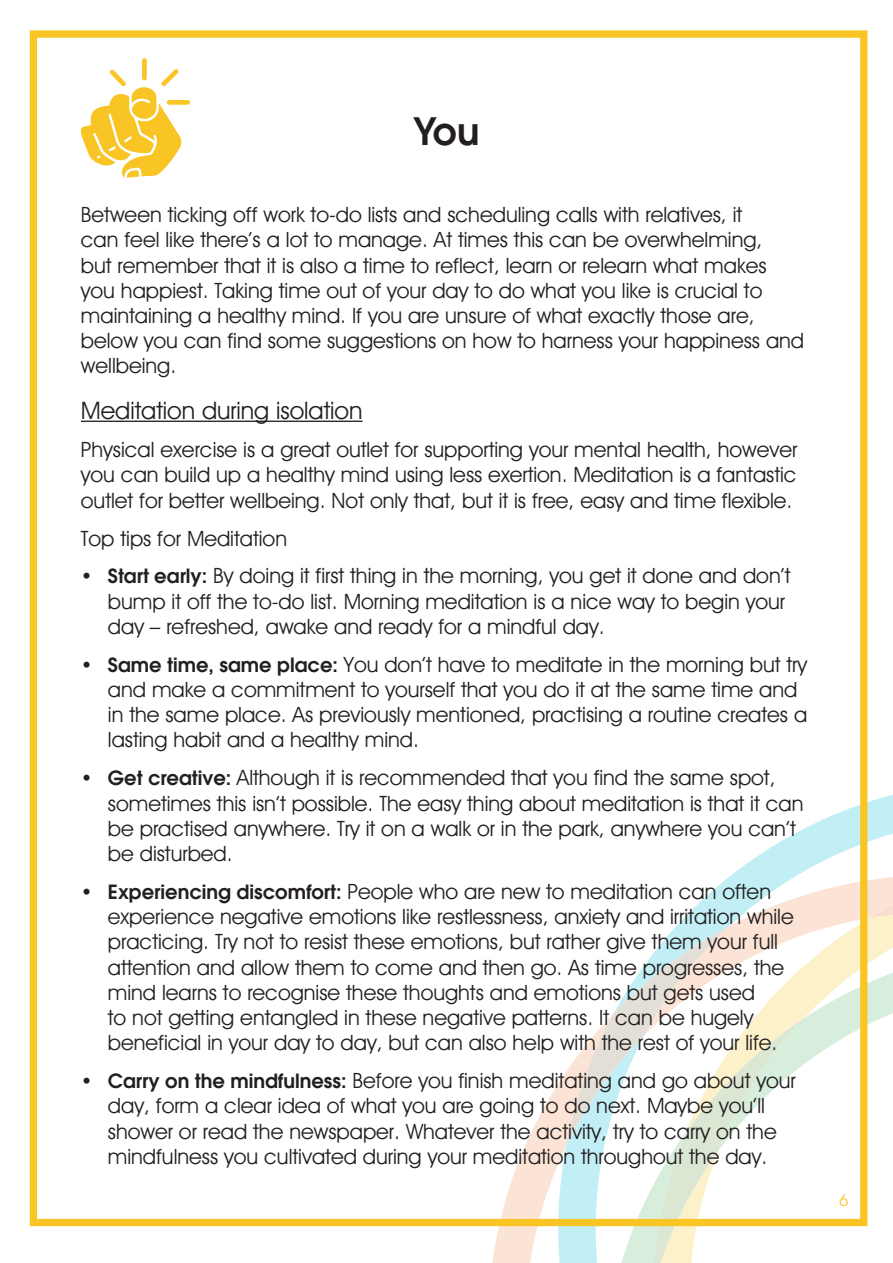
<style>
.page{position:relative;width:893px;height:1263px;background:#fff}
.page>*{position:absolute;margin:0;border:0;box-sizing:border-box;transform-origin:0 0}
.t1{font:600 37.5px "Avant Garde LT";color:#231f20}
.t2{font:24px "Avant Garde IT Cby BT";color:#231f20}
.t3{font:21px/25.2px "Avant Garde IT Cby BT";color:#231f20}
.t4{font:16.5px "Avant Garde IT Cby BT";color:#f8c525}
.s1{font-family:"Avant Garde LT";font-weight:600;font-size:19.5px}
</style>
<div class="page">
<svg style="left:488px;top:1084px;width:70px;height:179px"></svg>
<svg style="left:558px;top:780px;width:335px;height:483px"></svg>
<svg style="left:652px;top:853px;width:241px;height:22px"></svg>
<svg style="left:566px;top:875px;width:132px;height:388px"></svg>
<svg style="left:698px;top:863px;width:195px;height:400px"></svg>
<div style="left:30px;top:30px;width:837px;height:1196px;border:7px solid #f8c525"></div>
<hr style="left:81px;top:421px;width:282px;height:1px;background:#231f20">
<svg style="left:81px;top:58px;width:109px;height:120px"></svg>
<p class="t1" style="left:413px;top:107px;width:67px">You</p>
<p class="t3" style="left:81px;top:202px;width:725px">Between ticking off work to-do lists and scheduling calls with relatives, it<br>can feel like there’s a lot to manage. At times this can be overwhelming,<br>but remember that it is also a time to reflect, learn or relearn what makes you happiest. Taking time out of your day to do what you like is crucial to maintaining a healthy mind. If you are unsure of what exactly those are, below you can find some suggestions on how to harness your happiness and wellbeing.</p>
<p class="t2" style="left:81px;top:396px;width:283px">Meditation during isolation</p>
<p class="t3" style="left:81px;top:437px;width:718px;text-align:justify">Physical exercise is a great outlet for supporting your mental health, however you can build up a healthy mind using less exertion. Meditation is a fantastic outlet for better wellbeing. Not only that, but it is free, easy and time flexible.</p>
<p class="t3" style="left:81px;top:525px;width:208px">Top tips for Meditation</p>
<p class="t3" style="left:108px;top:563px;width:684px;text-indent:-27px"><span class="s1">• Start early:</span> By doing it first thing in the morning, you get it done and don’t bump it off the to-do list. Morning meditation is a nice way to begin your day – refreshed, awake and ready for a mindful day.</p>
<p class="t3" style="left:108px;top:652px;width:701px;text-indent:-27px"><span class="s1">• Same time, same place:</span> You don’t have to meditate in the morning but try and make a commitment to yourself that you do it at the same time and in the same place. As previously mentioned, practising a routine creates a lasting habit and a healthy mind.</p>
<p class="t3" style="left:108px;top:765px;width:697px;text-indent:-27px"><span class="s1">• Get creative:</span> Although it is recommended that you find the same spot, sometimes this isn’t possible. The easy thing about meditation is that it can be practised anywhere. Try it on a walk or in the park, anywhere you can’t be disturbed.</p>
<p class="t3" style="left:108px;top:879px;width:687px;text-indent:-27px"><span class="s1">• Experiencing discomfort:</span> People who are new to meditation can often experience negative emotions like restlessness, anxiety and irritation while practicing. Try not to resist these emotions, but rather give them your full attention and allow them to come and then go. As time progresses, the mind learns to recognise these thoughts and emotions but gets used<br>to not getting entangled in these negative patterns. It can be hugely beneficial in your day to day, but can also help with the rest of your life.</p>
<p class="t3" style="left:81px;top:1068px;width:716px;text-align:center"><span class="s1">• Carry on the mindfulness:</span> Before you finish meditating and go about your day, form a clear idea of what you are going to do next. Maybe you’ll shower or read the newspaper. Whatever the activity, try to carry on the mindfulness you cultivated during your meditation throughout the day.</p>
<p class="t4" style="left:839px;top:1190px;width:11px">6</p>
</div>
